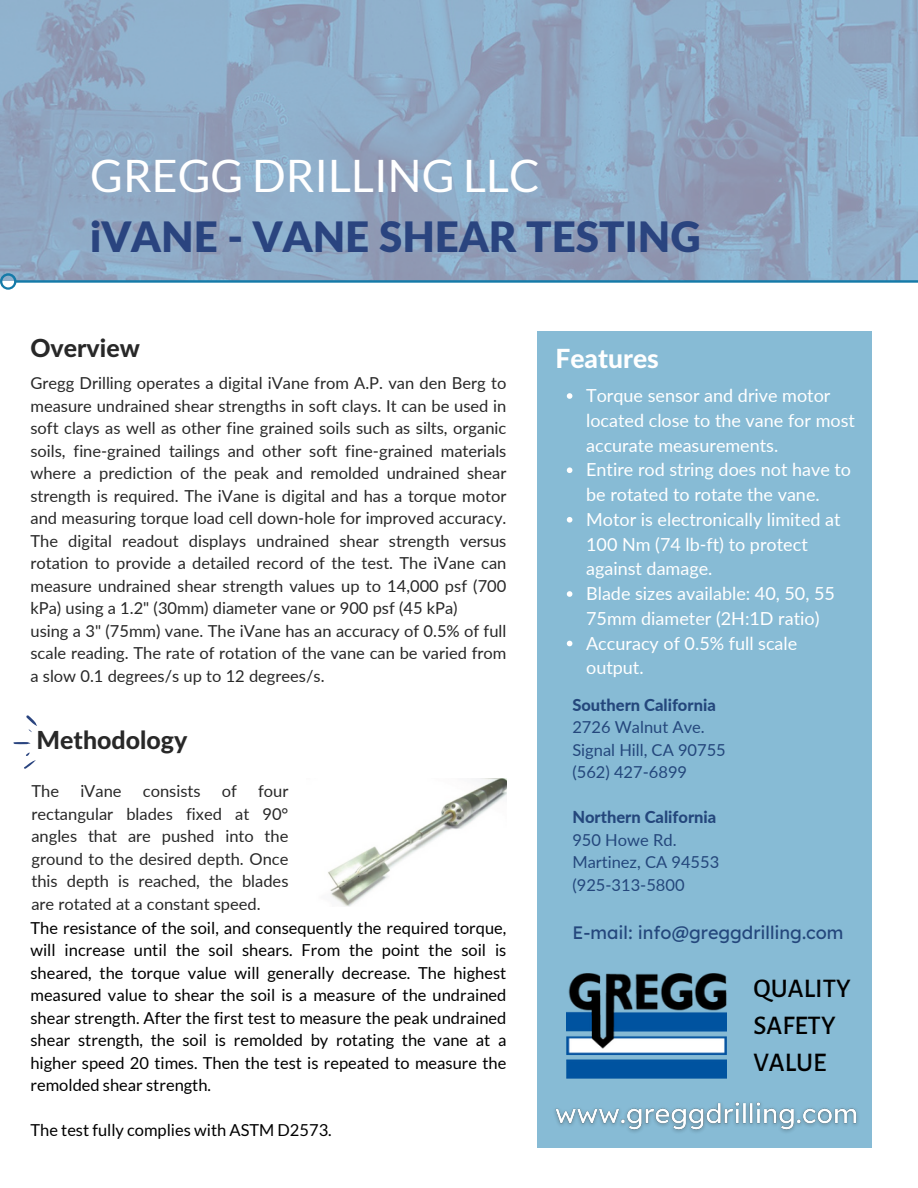
<style>
.page{position:relative;width:918px;height:1188px;background:#fff}
.page>*{position:absolute;margin:0;border:0;box-sizing:border-box;transform-origin:0 0}
.t1{font:44.7px "Lato";color:#fff}
.t2{font:900 42px "Lato Latin";color:#2a447f}
.t3{font:500 27px "Alegreya Sans";color:#000}
.t4{font:800 26.4px "Lato Latin";color:#fff}
.t5{font:800 24.9px "Lato Latin";color:#282828}
.t6{font:18px/24.8px "Lato";color:#fff}
.t7{font:18px "Lexend Deca";color:#24477c}
.t8{font:16.5px/22.5px "Lato";color:#282828;text-align:justify}
.t9{font:16.5px/22.5px "Lato";color:#000;text-align:justify}
.t10{font:16.5px "Lato";color:#24477c}
.t11{font:800 16.5px "Lato";color:#24477c}
</style>
<div class="page">
<svg style="left:0;top:273px;width:918px;height:17px"></svg>
<div style="left:538px;top:331px;width:334px;height:817px;background:#87bbd5"></div>
<img style="left:567px;top:974px;width:160px;height:104px">
<svg style="left:13px;top:742px;width:17px;height:2px"></svg>
<svg style="left:24px;top:752px;width:12px;height:17px"></svg>
<svg style="left:26px;top:715px;width:11px;height:17px"></svg>
<img style="left:328px;top:778px;width:178px;height:128px">
<svg style="left:567px;top:393px;width:5px;height:6px"></svg>
<svg style="left:567px;top:467px;width:5px;height:6px"></svg>
<svg style="left:567px;top:517px;width:5px;height:6px"></svg>
<svg style="left:567px;top:591px;width:5px;height:6px"></svg>
<svg style="left:567px;top:641px;width:5px;height:5px"></svg>
<img style="left:555px;top:1102px;width:303px;height:30px">
<p class="t1" style="left:90px;top:147px;width:451px">GREGG DRILLING LLC</p>
<p class="t2" style="left:90px;top:219px;width:612px">iVANE - VANE SHEAR TESTING</p>
<p class="t5" style="left:30px;top:337px;width:111px">Overview</p>
<p class="t8" style="left:30px;top:372px;width:477px">Gregg Drilling operates a digital iVane from A.P. van den Berg to measure undrained shear strengths in soft clays. It can be used in soft clays as well as other fine grained soils such as silts, organic soils, fine-grained tailings and other soft fine-grained materials where a prediction of the peak and remolded undrained shear strength is required. The iVane is digital and has a torque motor and measuring torque load cell down-hole for improved accuracy.<br>The digital readout displays undrained shear strength versus rotation to provide a detailed record of the test. The iVane can measure undrained shear strength values up to 14,000 psf (700 kPa) using a 1.2" (30mm) diameter vane or 900 psf (45 kPa)</p>
<p class="t8" style="left:30px;top:619px;width:477px">using a 3" (75mm) vane. The iVane has an accuracy of 0.5% of full scale reading. The rate of rotation of the vane can be varied from a slow 0.1 degrees/s up to 12 degrees/s.</p>
<p class="t5" style="left:37px;top:729px;width:152px">Methodology</p>
<p class="t8" style="left:31px;top:780px;width:29px">The</p>
<p class="t8" style="left:80px;top:780px;width:43px">iVane</p>
<p class="t8" style="left:143px;top:780px;width:59px">consists</p>
<p class="t8" style="left:222px;top:780px;width:17px">of</p>
<p class="t8" style="left:31px;top:780px;width:259px;text-indent:227px">four rectangular blades fixed at 90° angles that are pushed into the ground to the desired depth. Once this depth is reached, the blades are rotated at a constant speed.</p>
<p class="t9" style="left:30px;top:916px;width:477px">The resistance of the soil, and consequently the required torque, will increase until the soil shears. From the point the soil is sheared, the torque value will generally decrease. The highest measured value to shear the soil is a measure of the undrained shear strength. After the first test to measure the peak undrained shear strength, the soil is remolded by rotating the vane at a higher speed 20 times. Then the test is repeated to measure the remolded shear strength.</p>
<p class="t9" style="left:30px;top:1118px;width:303px">The test fully complies with ASTM D2573.</p>
<p class="t4" style="left:556px;top:346px;width:105px">Features</p>
<p class="t6" style="left:586px;top:383px;width:270px">Torque sensor and drive motor located close to the vane for most accurate measurements.</p>
<p class="t6" style="left:586px;top:457px;width:267px">Entire rod string does not have to be rotated to rotate the vane.</p>
<p class="t6" style="left:586px;top:507px;width:256px">Motor is electronically limited at<br>100 Nm (74 lb-ft) to protect against damage.</p>
<p class="t6" style="left:586px;top:581px;width:250px">Blade sizes available: 40, 50, 55<br>75mm diameter (2H:1D ratio)</p>
<p class="t6" style="left:586px;top:630px;width:213px">Accuracy of 0.5% full scale output.</p>
<p class="t11" style="left:572px;top:695px;width:145px">Southern California</p>
<p class="t10" style="left:572px;top:717px;width:134px">2726 Walnut Ave.</p>
<p class="t10" style="left:572px;top:740px;width:155px">Signal Hill, CA 90755</p>
<p class="t10" style="left:572px;top:762px;width:116px">(562) 427-6899</p>
<p class="t11" style="left:572px;top:807px;width:145px">Northern California</p>
<p class="t10" style="left:572px;top:830px;width:106px">950 Howe Rd.</p>
<p class="t10" style="left:572px;top:852px;width:148px">Martinez, CA 94553</p>
<p class="t10" style="left:572px;top:875px;width:114px">(925-313-5800</p>
<p class="t7" style="left:572px;top:921px;width:273px">E-mail: info@greggdrilling.com</p>
<p class="t3" style="left:754px;top:975px;width:99px">QUALITY</p>
<p class="t3" style="left:754px;top:1013px;width:84px">SAFETY</p>
<p class="t3" style="left:754px;top:1050px;width:75px">VALUE</p>
</div>
